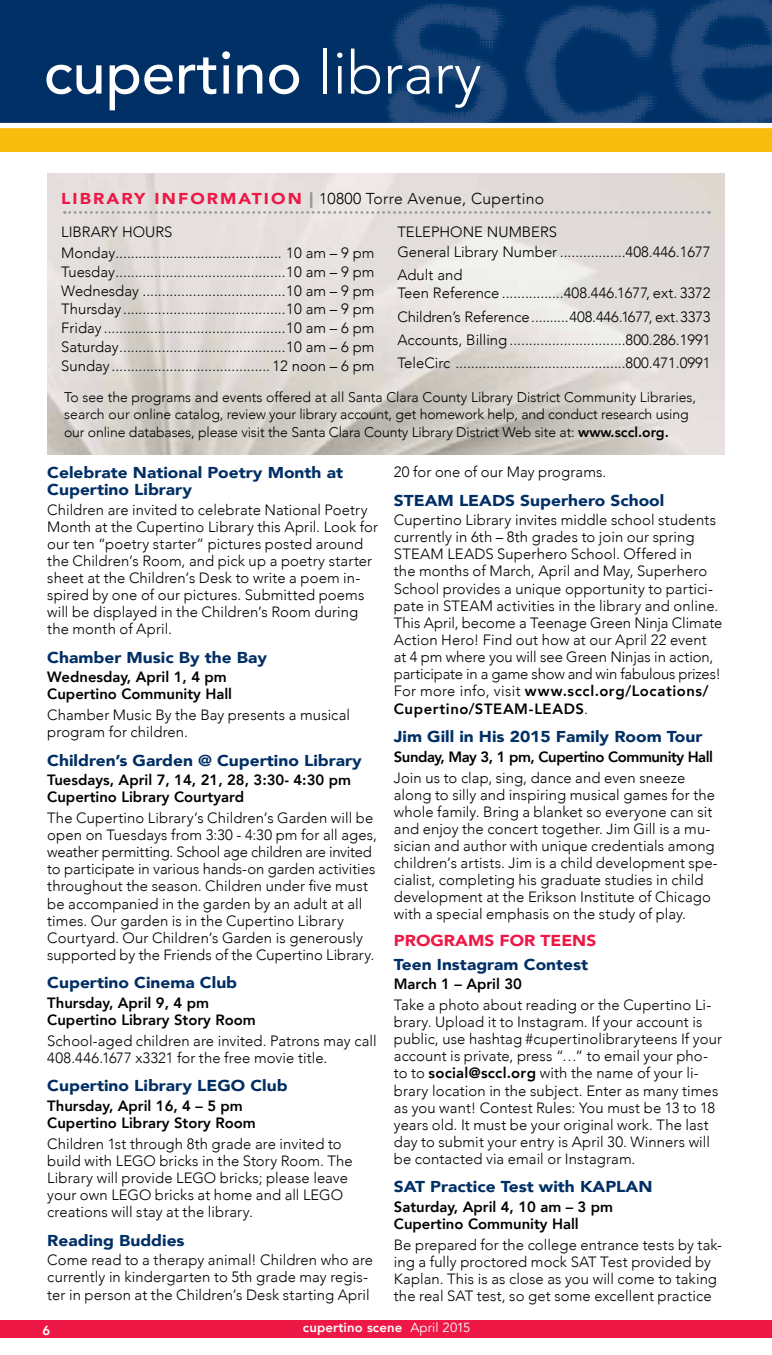
<style>
.page{position:relative;width:772px;height:1355px;background:#fff}
.page>*{position:absolute;margin:0;border:0;box-sizing:border-box;transform-origin:0 0}
.t1{font:500 59.5px "Avenir";color:#fff}
.t2{font:900 15.75px/17.5px "Avenir";color:#002f65;scale:1.1 1}
.t3{font:300 15.75px "Avenir";letter-spacing:.02em;color:#000}
.t4{font:900 15.75px "Avenir LT Std";color:#ed1846;scale:1.1 1}
.t5{font:300 14.88px/17px "Avenir";letter-spacing:.005em;color:#000}
.t6{font:800 14.88px/17px "Avenir";color:#000}
.t7{font:800 14.88px "Avenir";letter-spacing:-.03em;color:#000}
.t8{font:300 14px/17.5px "Avenir";letter-spacing:-.01em;color:#000}
.t9{font:800 13.12px "Avenir";letter-spacing:.01em;color:#fff}
.s1{font-weight:300}
.s2{font-weight:900;color:#ed1846}
.s3{font-weight:900;color:#939598}
.s4{font-weight:800}
.s5{font-weight:400}
</style>
<div class="page">
<img style="left:198px;top:0;width:574px;height:123px">
<div style="left:0;top:0;width:198px;height:128px;background:#002f65"></div>
<div style="left:0;top:125px;width:772px;height:27px;background:#f8bd0e"></div>
<div style="left:0;top:123px;width:772px;height:5px;background:#fff"></div>
<svg style="left:64px;top:211px;width:645px;height:3px;background:#c8c5c4"></svg>
<div style="left:0;top:1319px;width:772px;height:18px;background:#ed1846"></div>
<h1 class="t1" style="left:44px;top:21px;width:439px">cupertino <span class="s1">library</span></h1>
<p class="t3" style="left:61px;top:189px;width:484px"><span class="s2">LIBRARY INFORMATION</span> <span class="s3">|</span> 10800 Torre Avenue, Cupertino</p>
<p class="t5" style="left:61px;top:221px;width:315px;line-height:21.3px">LIBRARY HOURS<br>Monday........................................... 10 am – 9 pm</p>
<p class="t5" style="left:61px;top:262px;width:315px;line-height:18.9px;text-align:justify">Tuesday............................................10 am – 9 pm Wednesday .....................................10 am – 9 pm Thursday ..........................................10 am – 9 pm Friday ...............................................10 am – 6 pm Saturday...........................................10 am – 6 pm Sunday ......................................... 12 noon – 6 pm</p>
<p class="t5" style="left:397px;top:221px;width:315px;line-height:20.5px">TELEPHONE NUMBERS<br>General Library Number .................408.446.1677</p>
<p class="t5" style="left:397px;top:266px;width:315px;line-height:18px">Adult and<br>Teen Reference ................408.446.1677, ext. 3372</p>
<p class="t5" style="left:397px;top:305px;width:315px;line-height:23.3px;text-align:justify">Children’s Reference..........408.446.1677, ext. 3373<br>Accounts, Billing..............................800.286.1991<br>TeleCirc ............................................800.471.0991</p>
<p class="t8" style="left:64px;top:388px;width:633px">To see the programs and events offered at all Santa Clara County Library District Community Libraries, search our online catalog, review your library account, get homework help, and conduct research using our online databases, please visit the Santa Clara County Library District Web site at: <span class="s4">www.sccl.org.</span></p>
<p class="t2" style="left:47px;top:463px;width:270px">Celebrate National Poetry Month at<br>Cupertino Library</p>
<p class="t5" style="left:47px;top:501px;width:332px">Children are invited to celebrate National Poetry Month at the Cupertino Library this April. Look for our ten “poetry starter” pictures posted around the Children’s Room, and pick up a poetry starter sheet at the Children’s Desk to write a poem in&shy;spired by one of our pictures. Submitted poems will be displayed in the Children’s Room during the month of April.</p>
<p class="t2" style="left:47px;top:648px;width:201px">Chamber Music By the Bay</p>
<p class="t6" style="left:47px;top:667px;width:186px">Wednesday, April 1, 4 pm<br>Cupertino Community Hall</p>
<p class="t5" style="left:47px;top:706px;width:304px">Chamber Music By the Bay presents a musical program for children.</p>
<p class="t2" style="left:47px;top:751px;width:287px">Children’s Garden @ Cupertino Library</p>
<p class="t6" style="left:47px;top:770px;width:305px">Tuesdays, April 7, 14, 21, 28, 3:30- 4:30 pm<br>Cupertino Library Courtyard</p>
<p class="t5" style="left:47px;top:809px;width:331px">The Cupertino Library’s Children’s Garden will be open on Tuesdays from 3:30 - 4:30 pm for all ages, weather permitting. School age children are invited to participate in various hands-on garden activities throughout the season. Children under five must be accompanied in the garden by an adult at all times. Our garden is in the Cupertino Library Courtyard. Our Children’s Garden is generously supported by the Friends of the Cupertino Library.</p>
<p class="t2" style="left:47px;top:973px;width:174px">Cupertino Cinema Club</p>
<p class="t6" style="left:47px;top:993px;width:210px">Thursday, April 9, 4 pm<br>Cupertino Library Story Room</p>
<p class="t5" style="left:47px;top:1032px;width:331px">School-aged children are invited. Patrons may call<br>408.446.1677 x3321 for the free movie title.</p>
<p class="t2" style="left:47px;top:1076px;width:220px">Cupertino Library LEGO Club</p>
<p class="t6" style="left:47px;top:1096px;width:210px">Thursday, April 16, 4 – 5 pm<br>Cupertino Library Story Room</p>
<p class="t5" style="left:47px;top:1135px;width:307px">Children 1st through 8th grade are invited to build with LEGO bricks in the Story Room. The Library will provide LEGO bricks; please leave your own LEGO bricks at home and all LEGO creations will stay at the library.</p>
<p class="t2" style="left:47px;top:1231px;width:126px">Reading Buddies</p>
<p class="t5" style="left:47px;top:1251px;width:327px">Come read to a therapy animal! Children who are currently in kindergarten to 5th grade may regis&shy;ter in person at the Children’s Desk starting April</p>
<p class="t5" style="left:394px;top:463px;width:214px">20 for one of our May programs.</p>
<p class="t2" style="left:394px;top:491px;width:247px">STEAM LEADS Superhero School</p>
<p class="t5" style="left:394px;top:511px;width:330px">Cupertino Library invites middle school students currently in 6th – 8th grades to join our spring STEAM LEADS Superhero School. Offered in<br>the months of March, April and May, Superhero School provides a unique opportunity to partici&shy;pate in STEAM activities in the library and online.<br>This April, become a Teenage Green Ninja Climate Action Hero! Find out how at our April 22 event at 4 pm where you will see Green Ninjas in action, participate in a game show and win fabulous prizes!<br>For more info, visit <span class="s4">www.sccl.org/Locations/ Cupertino/STEAM-LEADS</span>.</p>
<p class="t2" style="left:394px;top:727px;width:282px">Jim Gill in His 2015 Family Room Tour</p>
<p class="t7" style="left:394px;top:743px;width:321px">Sunday, May 3, 1 pm, Cupertino Community Hall</p>
<p class="t5" style="left:394px;top:769px;width:325px">Join us to clap, sing, dance and even sneeze along to silly and inspiring musical games for the whole family. Bring a blanket so everyone can sit and enjoy the concert together. Jim Gill is a mu&shy;sician and author with unique credentials among children’s artists. Jim is a child development spe&shy;cialist, completing his graduate studies in child development at the Erikson Institute of Chicago with a special emphasis on the study of play.</p>
<p class="t4" style="left:394px;top:931px;width:186px">PROGRAMS FOR TEENS</p>
<p class="t2" style="left:394px;top:955px;width:178px">Teen Instagram Contest</p>
<p class="t6" style="left:394px;top:974px;width:130px">March 1 – April 30</p>
<p class="t5" style="left:394px;top:996px;width:330px">Take a photo about reading or the Cupertino Li&shy;brary. Upload it to Instagram. If your account is public, use hashtag #cupertinolibraryteens If your account is private, press “…” to email your pho&shy;to to <span class="s4">social@sccl.org</span> with the name of your li&shy;brary location in the subject. Enter as many times as you want! Contest Rules: You must be 13 to 18 years old. It must be your original work. The last day to submit your entry is April 30. Winners will be contacted via email or Instagram.</p>
<p class="t2" style="left:394px;top:1177px;width:237px">SAT Practice Test with KAPLAN</p>
<p class="t6" style="left:394px;top:1197px;width:221px">Saturday, April 4, 10 am – 3 pm<br>Cupertino Community Hall</p>
<p class="t5" style="left:394px;top:1236px;width:330px">Be prepared for the college entrance tests by tak&shy;ing a fully proctored mock SAT Test provided by Kaplan. This is as close as you will come to taking the real SAT test, so get some excellent practice</p>
<p class="t9" style="left:42px;top:1318px;width:9px">6</p>
<p class="t9" style="left:303px;top:1315px;width:169px">cupertino scene <span class="s5">April 2015</span></p>
</div>
